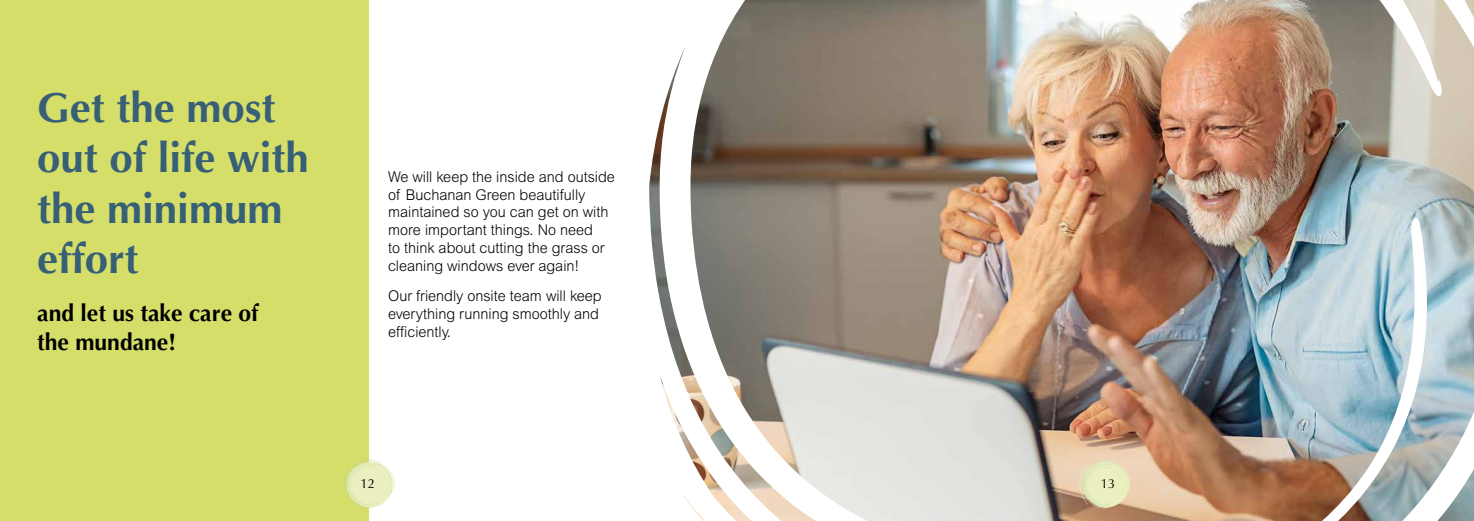
<style>
.page{position:relative;width:1474px;height:521px;background:#fff}
.page>*{position:absolute;margin:0;border:0;box-sizing:border-box;transform-origin:0 0}
.t1{font:700 42px/50.4px "Optima";color:#376077}
.t2{font:700 23.62px/28.3px "Optima";color:#000}
.t3{font:300 14.88px/17.8px "Arial";color:#000}
.t4{font:13.12px "Optima";color:#000}
</style>
<div class="page">
<img style="left:0;top:0;width:1473px;height:521px">
<h1 class="t1" style="left:37px;top:83px;width:273px">Get the most out of life with the minimum effort</h1>
<h2 class="t2" style="left:37px;top:299px;width:223px">and let us take care of the mundane!</h2>
<p class="t3" style="left:388px;top:167px;width:228px">We will keep the inside and outside of Buchanan Green beautifully maintained so you can get on with more important things. No need<br>to think about cutting the grass or cleaning windows ever again!</p>
<p class="t3" style="left:388px;top:287px;width:215px">Our friendly onsite team will keep everything running smoothly and efficiently.</p>
<p class="t4" style="left:360px;top:476px;width:16px">12</p>
<p class="t4" style="left:1100px;top:476px;width:16px">13</p>
</div>
